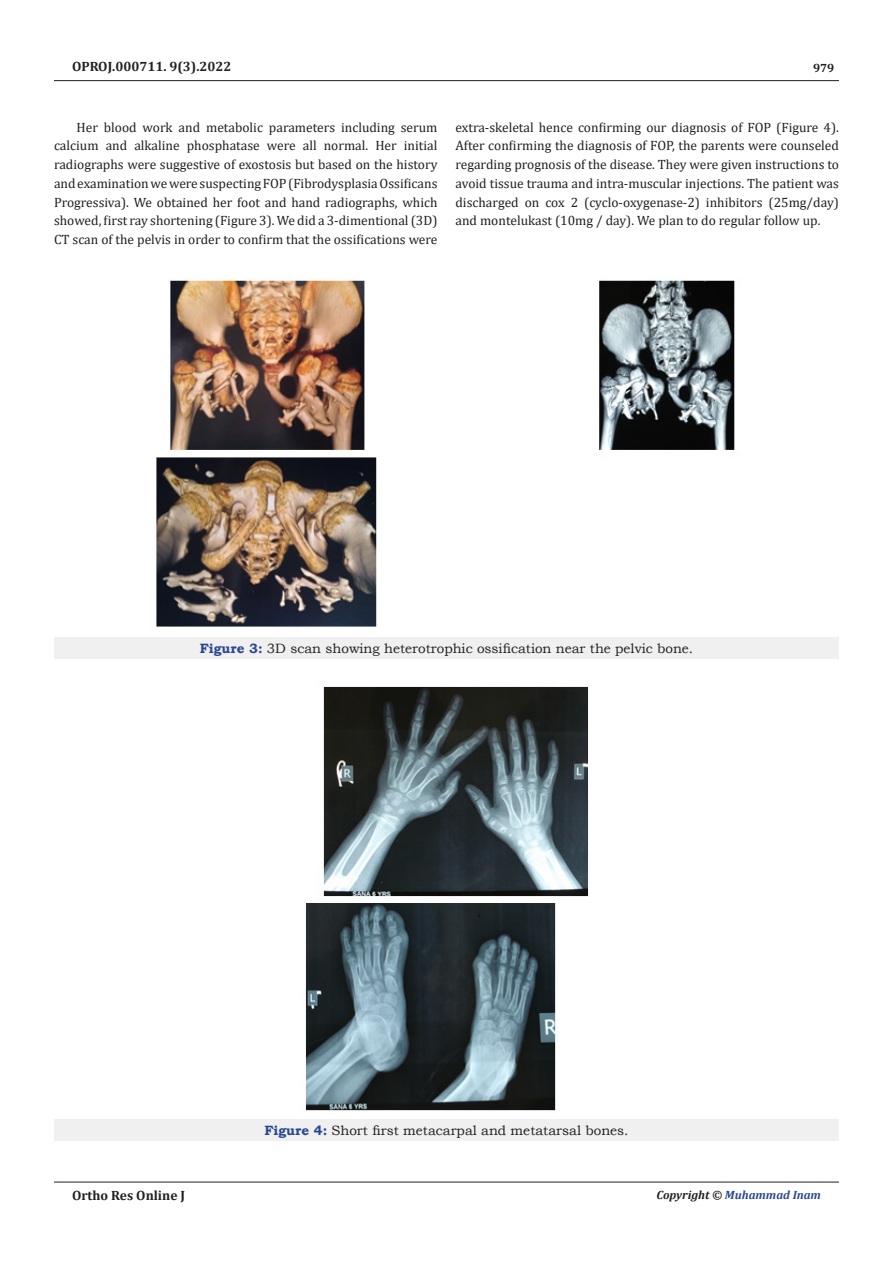
<style>
.page{position:relative;width:893px;height:1263px;background:#fff}
.page>*{position:absolute;margin:0;border:0;box-sizing:border-box;transform-origin:0 0}
.List_Paragraph{font:13.5px/18.8px "Cambria";color:#231f20;text-align:justify}
.t1{font:13.5px "Bookman Old Style";color:#231f20}
.t2{font:700 13.5px "Cambria";color:#231f20}
.t3{font:italic 700 12px "Cambria";color:#2a4791}
.t4{font:700 12px "Cambria";color:#231f20}
.s1{font-weight:700;color:#2a4791}
.s2{color:#231f20}
</style>
<div class="page">
<hr style="left:54px;top:80px;width:785px;height:1px;background:#231f20">
<hr style="left:54px;top:1182px;width:785px;height:1px;background:#231f20">
<div style="left:54px;top:637px;width:785px;height:22px;background:#f0f0f0"></div>
<img style="left:156px;top:280px;width:579px;height:347px">
<div style="left:54px;top:1119px;width:785px;height:22px;background:#f0f0f0"></div>
<img style="left:305px;top:686px;width:283px;height:425px">
<p class="t2" style="left:72px;top:57px;width:161px">OPROJ.000711. 9(3).2022</p>
<p class="t4" style="left:813px;top:60px;width:23px">979</p>
<p class="List_Paragraph" style="left:54px;top:118px;width:385px;text-indent:22px">Her blood work and metabolic parameters including serum calcium and alkaline phosphatase were all normal. Her initial radiographs were suggestive of exostosis but based on the history and examination we were suspecting FOP (Fibrodysplasia Ossificans Progressiva). We obtained her foot and hand radiographs, which showed, first ray shortening (Figure 3). We did a 3-dimentional (3D)<br>CT scan of the pelvis in order to confirm that the ossifications were</p>
<p class="List_Paragraph" style="left:455px;top:118px;width:385px">extra-skeletal hence confirming our diagnosis of FOP (Figure 4).<br>After confirming the diagnosis of FOP, the parents were counseled regarding prognosis of the disease. They were given instructions to avoid tissue trauma and intra-muscular injections. The patient was discharged on cox 2 (cyclo-oxygenase-2) inhibitors (25mg/day) and montelukast (10mg / day). We plan to do regular follow up.</p>
<p class="t1" style="left:200px;top:640px;width:495px"><span class="s1">Figure 3:</span> 3D scan showing heterotrophic ossification near the pelvic bone.</p>
<p class="t1" style="left:264px;top:1121px;width:366px"><span class="s1">Figure 4:</span> Short first metacarpal and metatarsal bones.</p>
<p class="t2" style="left:72px;top:1185px;width:115px">Ortho Res Online J</p>
<p class="t3" style="left:657px;top:1186px;width:166px"><span class="s2">Copyright ©</span> Muhammad Inam</p>
</div>
